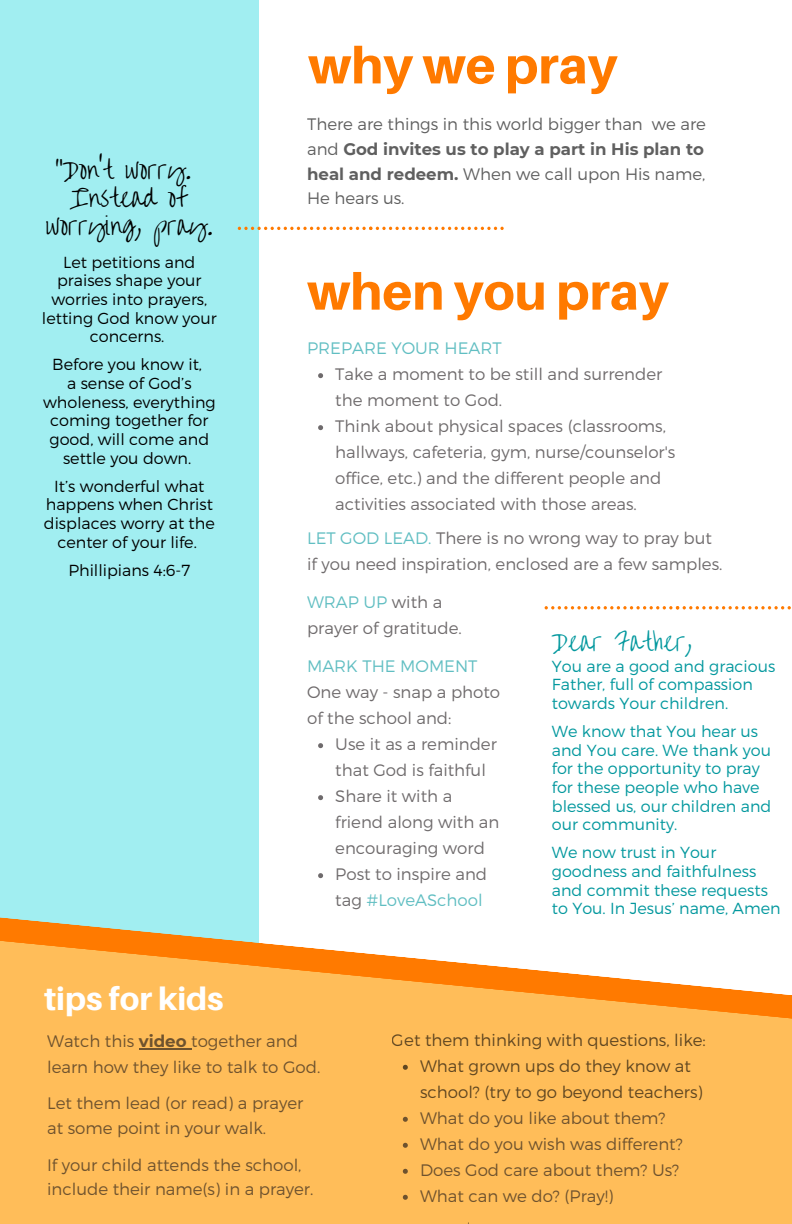
<style>
.page{position:relative;width:792px;height:1224px;background:#fff}
.page>*{position:absolute;margin:0;border:0;box-sizing:border-box;transform-origin:0 0}
.t1{font:800 51px "Aileron";color:#ff7a00}
.t2{font:800 32px "Aileron";color:#fff}
.t3{font:24px/28px "Overthe Rainbow";color:#000;text-align:center}
.t4{font:24px "Overthe Rainbow";color:#03989e}
.t5{font:300 16.6px/26px "Montserrat";color:#191315}
.t6{font:300 16.6px/24.8px "Montserrat";color:#000;text-align:justify}
.t7{font:300 16.6px "Montserrat";color:#03989e}
.t8{font:300 16px/18.6px "Montserrat";color:#03989e}
.t9{font:300 16px/18.6px "Montserrat";color:#000;text-align:center}
.s1{font-weight:700}
.s2{color:#03989e}
.s3{color:#191315}
</style>
<div class="page">
<div style="left:0;top:0;width:258px;height:1224px;background:#a1eef1"></div>
<svg style="left:0;top:912px;width:259px;height:25px"></svg>
<svg style="left:0;top:937px;width:792px;height:287px;background:#febd5f"></svg>
<svg style="left:318px;top:373px;width:5px;height:5px"></svg>
<svg style="left:318px;top:425px;width:5px;height:5px"></svg>
<svg style="left:318px;top:743px;width:5px;height:5px"></svg>
<svg style="left:318px;top:795px;width:5px;height:5px"></svg>
<svg style="left:318px;top:873px;width:5px;height:5px"></svg>
<svg style="left:238px;top:227px;width:266px;height:3px"></svg>
<svg style="left:545px;top:606px;width:246px;height:3px"></svg>
<hr style="left:139px;top:1048px;width:52px;height:1px;background:#191315">
<svg style="left:403px;top:1065px;width:5px;height:5px"></svg>
<svg style="left:403px;top:1117px;width:5px;height:5px"></svg>
<svg style="left:403px;top:1143px;width:5px;height:5px"></svg>
<svg style="left:403px;top:1169px;width:5px;height:5px"></svg>
<svg style="left:403px;top:1195px;width:5px;height:5px"></svg>
<p class="t3" style="left:55px;top:156px;width:137px">"Don’t worry.</p>
<p class="t3" style="left:46px;top:184px;width:168px">Instead of worrying, pray.</p>
<p class="t9" style="left:42px;top:252px;width:176px">Let petitions and praises shape your worries into prayers, letting God know your concerns.</p>
<p class="t9" style="left:52px;top:355px;width:151px">Before you know it,</p>
<p class="t9" style="left:43px;top:373px;width:174px">a sense of God’s wholeness, everything coming together for good, will come and settle you down.</p>
<p class="t9" style="left:44px;top:476px;width:173px">It’s wonderful what happens when Christ displaces worry at the center of your life.</p>
<p class="t9" style="left:68px;top:560px;width:123px">Phillipians 4:6-7</p>
<p class="t1" style="left:308px;top:34px;width:311px">why we pray</p>
<p class="t6" style="left:307px;top:111px;width:400px">There are things in this world bigger than we are and <span class="s1">God invites us to play a part in His plan to heal and redeem.</span> When we call upon His name, He hears us.</p>
<p class="t1" style="left:307px;top:260px;width:363px">when you pray</p>
<p class="t7" style="left:307px;top:337px;width:196px">PREPARE YOUR HEART</p>
<p class="t5" style="left:335px;top:386px;width:168px">the moment to God.</p>
<p class="t5" style="left:335px;top:360px;width:329px">Take a moment to be still and surrender</p>
<p class="t5" style="left:335px;top:412px;width:341px">Think about physical spaces (classrooms, hallways, cafeteria, gym, nurse/counselor's office, etc.) and the different people and activities associated with those areas.</p>
<p class="t5" style="left:307px;top:524px;width:417px"><span class="s2">LET GOD LEAD.</span> There is no wrong way to pray but if you need inspiration, enclosed are a few samples.</p>
<p class="t5" style="left:307px;top:588px;width:156px"><span class="s2">WRAP UP</span> with a prayer of gratitude.</p>
<p class="t7" style="left:307px;top:655px;width:172px">MARK THE MOMENT</p>
<p class="t5" style="left:307px;top:678px;width:195px">One way - snap a photo of the school and:</p>
<p class="t5" style="left:335px;top:756px;width:152px">that God is faithful</p>
<p class="t5" style="left:335px;top:808px;width:166px">friend along with an encouraging word</p>
<p class="t7" style="left:335px;top:889px;width:149px"><span class="s3">tag</span> #LoveASchool</p>
<p class="t4" style="left:552px;top:629px;width:142px">Dear Father,</p>
<p class="t8" style="left:552px;top:656px;width:225px">You are a good and gracious<br>Father, full of compassion towards Your children.</p>
<p class="t8" style="left:552px;top:721px;width:221px">We know that You hear us and You care. We thank you for the opportunity to pray for these people who have blessed us, our children and our community.</p>
<p class="t8" style="left:552px;top:843px;width:230px">We now trust in Your goodness and faithfulness and commit these requests to You. In Jesus’ name, Amen</p>
<p class="t5" style="left:335px;top:730px;width:163px">Use it as a reminder</p>
<p class="t5" style="left:335px;top:782px;width:118px">Share it with a</p>
<p class="t5" style="left:335px;top:860px;width:153px">Post to inspire and</p>
<p class="t2" style="left:44px;top:979px;width:181px">tips for kids</p>
<p class="t5" style="left:47px;top:1027px;width:275px">Watch this <span class="s1">video</span> together and learn how they like to talk to God.</p>
<p class="t5" style="left:47px;top:1090px;width:258px;line-height:24.6px">Let them lead (or read) a prayer at some point in your walk.</p>
<p class="t5" style="left:47px;top:1152px;width:268px;line-height:24.6px">If your child attends the school, include their name(s) in a prayer.</p>
<p class="t6" style="left:392px;top:1027px;width:316px">Get them thinking with questions, like:</p>
<p class="t6" style="left:420px;top:1052px;width:284px;line-height:26px">What grown ups do they know at school? (try to go beyond teachers)</p>
<p class="t5" style="left:420px;top:1104px;width:264px">What do you like about them?<br>What do you wish was different?<br>Does God care about them? Us?<br>What can we do? (Pray!)</p>
</div>
